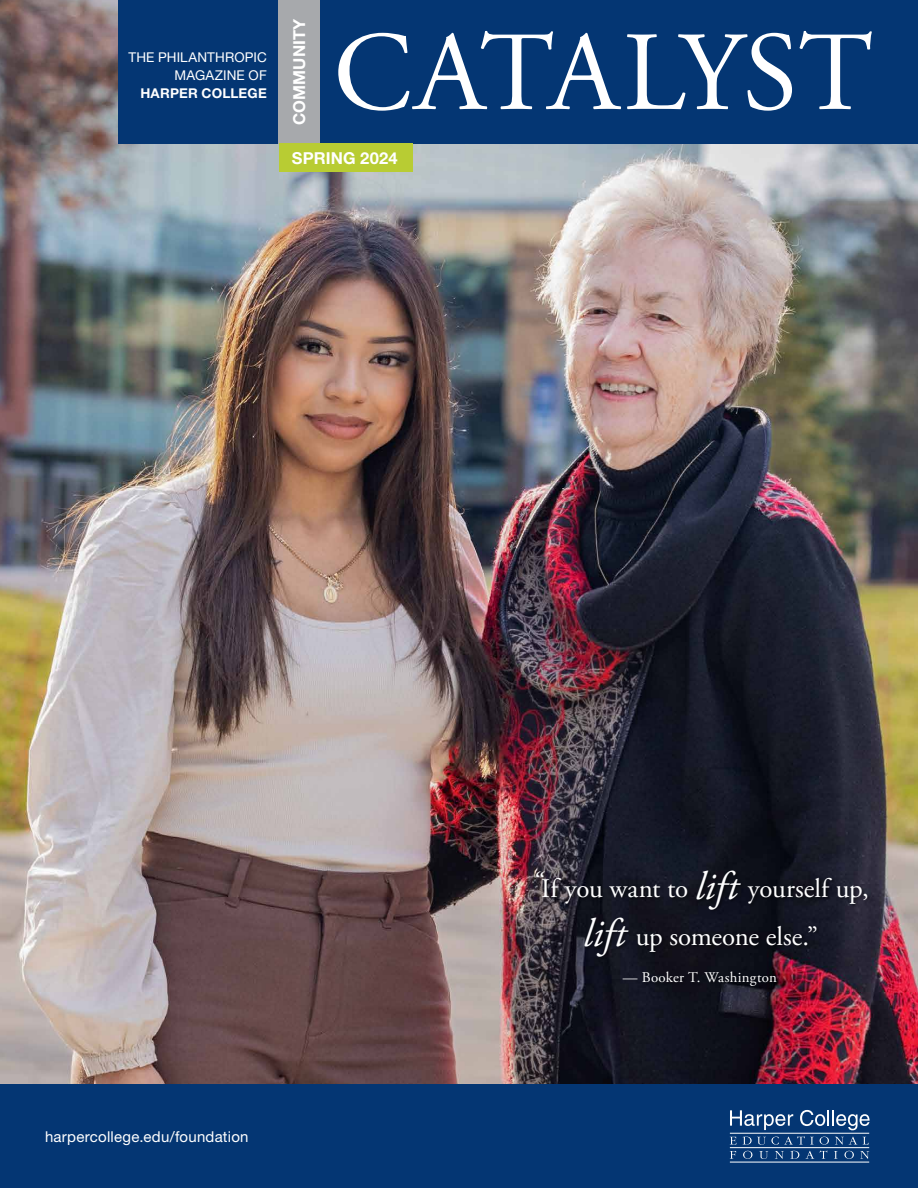
<style>
.page{position:relative;width:918px;height:1188px;background:#fff}
.page>*{position:absolute;margin:0;border:0;box-sizing:border-box;transform-origin:0 0}
.t1{font:112.5px "Adobe Garamond Pro";letter-spacing:-.005em;color:#fff}
.t2{font:26.85px/47.4px "Adobe Garamond Pro";letter-spacing:-.005em;color:#fff;text-align:center}
.t3{font:700 16.5px "Helvetica Neue LT Std";letter-spacing:.01em;color:#fff}
.t4{font:15px "Helvetica Neue LT Std";letter-spacing:.015em;color:#fff}
.t5{font:14.85px "Adobe Garamond Pro";letter-spacing:.02em;color:#fff}
.t6{font:13.5px/18px "Helvetica Neue LT Std";letter-spacing:.01em;color:#fff;text-align:right}
.t7{font:700 13.5px "Helvetica Neue LT Std";letter-spacing:.015em;color:#fff}
.s1{font-style:italic;font-size:39.75px}
</style>
<div class="page">
<img style="left:0;top:0;width:918px;height:1084px">
<div style="left:0;top:1084px;width:918px;height:104px;background:#043673"></div>
<div style="left:119px;top:0;width:799px;height:144px;background:#043673"></div>
<div style="left:279px;top:0;width:41px;height:144px;background:#a7a9ac"></div>
<hr style="left:730px;top:1147px;width:139px;height:1px;background:#fff">
<hr style="left:730px;top:1162px;width:139px;height:1px;background:#fff">
<hr style="left:730px;top:1133px;width:139px;height:1px;background:#fff">
<svg style="left:730px;top:1110px;width:63px;height:20px"></svg>
<svg style="left:800px;top:1110px;width:70px;height:20px"></svg>
<svg style="left:730px;top:1137px;width:7px;height:8px"></svg>
<svg style="left:743px;top:1136px;width:71px;height:9px"></svg>
<svg style="left:730px;top:1151px;width:6px;height:8px"></svg>
<svg style="left:743px;top:1151px;width:9px;height:8px"></svg>
<svg style="left:759px;top:1151px;width:9px;height:8px"></svg>
<svg style="left:775px;top:1151px;width:9px;height:8px"></svg>
<svg style="left:790px;top:1151px;width:9px;height:8px"></svg>
<svg style="left:805px;top:1151px;width:9px;height:8px"></svg>
<svg style="left:820px;top:1137px;width:49px;height:22px"></svg>
<div style="left:279px;top:144px;width:134px;height:28px;background:#b8cc33"></div>
<div style="left:536px;top:870px;width:335px;height:90px;background:#000;opacity:.47"></div>
<div style="left:622px;top:971px;width:158px;height:19px;background:#000;opacity:.34"></div>
<p class="t6" style="left:128px;top:48px;width:140px">THE PHILANTHROPIC<br>MAGAZINE OF</p>
<p class="t7" style="left:140px;top:85px;width:128px">HARPER COLLEGE</p>
<p class="t3" style="left:289px;top:125px;width:109px;rotate:-90deg">COMMUNITY</p>
<h1 class="t1" style="left:333px;top:6px;width:541px">CATALYST</h1>
<p class="t3" style="left:292px;top:148px;width:107px">SPRING 2024</p>
<p class="t4" style="left:45px;top:1127px;width:205px">harpercollege.edu/foundation</p>
<p class="t2" style="left:532px;top:866px;width:338px"><sup>“</sup>If you want to <span class="s1">lift</span> yourself up, <span class="s1">lift</span> up someone else.”</p>
<p class="t5" style="left:623px;top:968px;width:155px">— Booker T. Washington</p>
</div>
